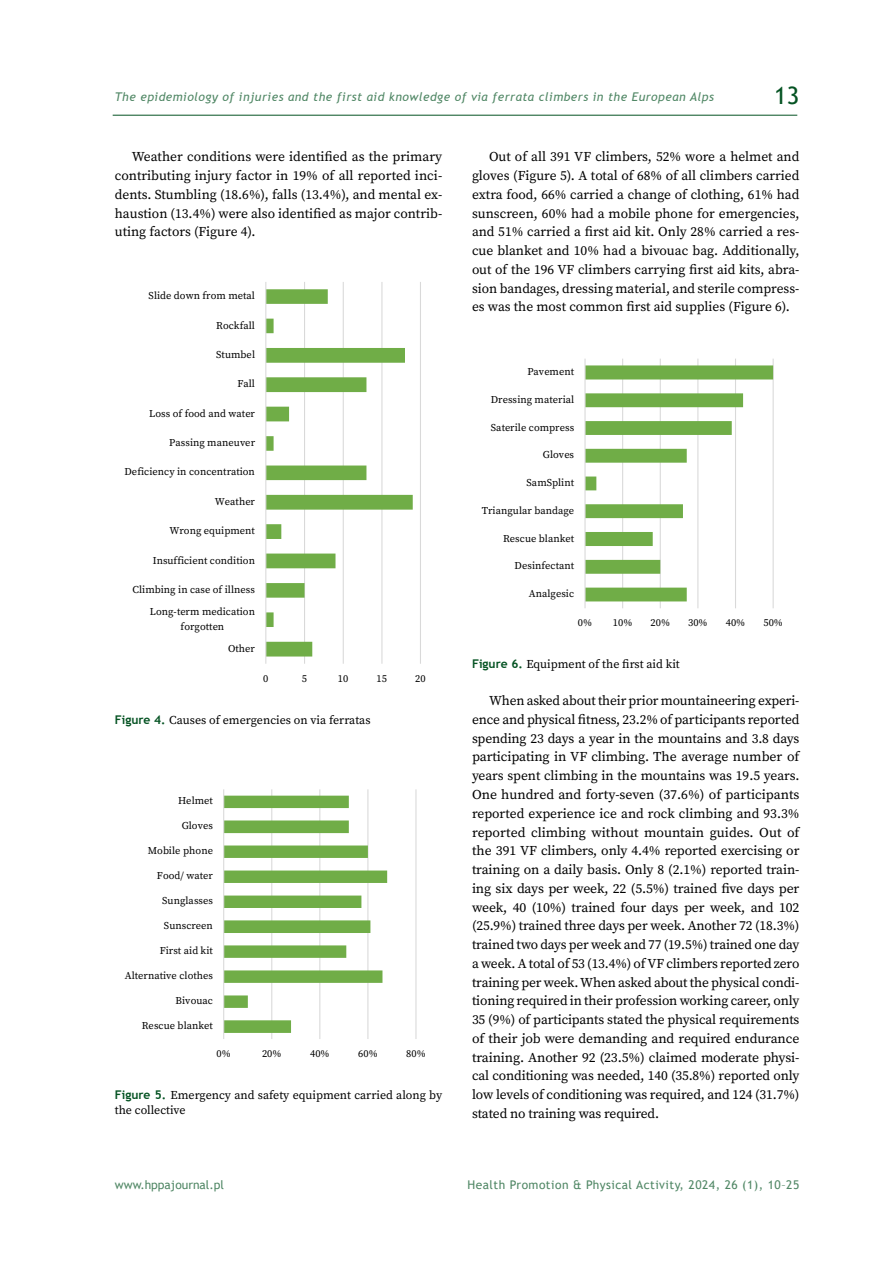
<style>
.page{position:relative;width:893px;height:1263px;background:#fff}
.page>*{position:absolute;margin:0;border:0;box-sizing:border-box;transform-origin:0 0}
.t1{font:24px "Trebuchet MS";color:#055323}
.t2{font:13.5px/18.8px "Source Serif Pro";color:#000;text-align:justify}
.t3{font:12px/15px "Source Serif Pro";color:#000}
.t4{font:italic 12px "Trebuchet MS";letter-spacing:.04em;color:#508765}
.t5{font:12px "Trebuchet MS";letter-spacing:.04em;color:#508765}
.t6{font:12px "Trebuchet MS";color:#508765}
.t7{font:10.5px/14.4px "Source Serif Pro";letter-spacing:.005em;color:#000;text-align:center}
.s1{font-family:"Trebuchet MS";font-weight:700;color:#055323}
</style>
<div class="page">
<hr style="left:113px;top:115px;width:684px;height:1px;background:#055323">
<hr style="left:304px;top:282px;width:1px;height:382px;background:#d9d9d9">
<hr style="left:343px;top:282px;width:1px;height:382px;background:#d9d9d9">
<hr style="left:381px;top:282px;width:1px;height:382px;background:#d9d9d9">
<hr style="left:420px;top:282px;width:1px;height:382px;background:#d9d9d9">
<svg style="left:266px;top:289px;width:147px;height:367px"></svg>
<hr style="left:265px;top:282px;width:1px;height:382px;background:#d9d9d9">
<hr style="left:271px;top:789px;width:1px;height:250px;background:#d9d9d9">
<hr style="left:319px;top:789px;width:1px;height:250px;background:#d9d9d9">
<hr style="left:367px;top:789px;width:1px;height:250px;background:#d9d9d9">
<hr style="left:415px;top:789px;width:1px;height:250px;background:#d9d9d9">
<svg style="left:224px;top:796px;width:163px;height:237px"></svg>
<hr style="left:223px;top:789px;width:1px;height:250px;background:#d9d9d9">
<hr style="left:622px;top:359px;width:1px;height:249px;background:#d9d9d9">
<hr style="left:660px;top:359px;width:1px;height:249px;background:#d9d9d9">
<hr style="left:697px;top:359px;width:1px;height:249px;background:#d9d9d9">
<hr style="left:735px;top:359px;width:1px;height:249px;background:#d9d9d9">
<hr style="left:773px;top:359px;width:1px;height:249px;background:#d9d9d9">
<svg style="left:586px;top:365px;width:187px;height:236px"></svg>
<hr style="left:584px;top:359px;width:2px;height:249px;background:#d9d9d9">
<p class="t4" style="left:115px;top:89px;width:601px">The epidemiology of injuries and the first aid knowledge of via ferrata climbers in the European Alps</p>
<h1 class="t1" style="left:774px;top:80px;width:27px">13</h1>
<p class="t2" style="left:115px;top:148px;width:329px;text-indent:17px">Weather conditions were identified as the primary contributing injury factor in 19% of all reported inci&shy;dents. Stumbling (18.6%), falls (13.4%), and mental ex&shy;haustion (13.4%) were also identified as major contrib&shy;uting factors (Figure 4).</p>
<p class="t7" style="left:149px;top:288px;width:108px">Slide down from metal</p>
<p class="t7" style="left:216px;top:318px;width:40px">Rockfall</p>
<p class="t7" style="left:216px;top:347px;width:40px">Stumbel</p>
<p class="t7" style="left:237px;top:377px;width:19px">Fall</p>
<p class="t7" style="left:149px;top:406px;width:107px">Loss of food and water</p>
<p class="t7" style="left:169px;top:435px;width:87px">Passing maneuver</p>
<p class="t7" style="left:125px;top:465px;width:132px">Deficiency in concentration</p>
<p class="t7" style="left:215px;top:494px;width:42px">Weather</p>
<p class="t7" style="left:169px;top:523px;width:87px">Wrong equipment</p>
<p class="t7" style="left:153px;top:553px;width:104px">Insufficient condition</p>
<p class="t7" style="left:132px;top:582px;width:124px">Climbing in case of illness</p>
<p class="t7" style="left:150px;top:604px;width:107px">Long-term medication forgotten</p>
<p class="t7" style="left:228px;top:641px;width:28px">Other</p>
<p class="t7" style="left:263px;top:671px;width:7px">0</p>
<p class="t7" style="left:302px;top:671px;width:7px">5</p>
<p class="t7" style="left:338px;top:671px;width:12px">10</p>
<p class="t7" style="left:377px;top:671px;width:12px">15</p>
<p class="t7" style="left:415px;top:671px;width:12px">20</p>
<p class="t3" style="left:115px;top:712px;width:257px"><span class="s1">Figure 4.</span> Causes of emergencies on via ferratas</p>
<p class="t7" style="left:178px;top:794px;width:36px">Helmet</p>
<p class="t7" style="left:182px;top:819px;width:33px">Gloves</p>
<p class="t7" style="left:148px;top:844px;width:67px">Mobile phone</p>
<p class="t7" style="left:157px;top:869px;width:58px">Food/ water</p>
<p class="t7" style="left:162px;top:894px;width:52px">Sunglasses</p>
<p class="t7" style="left:164px;top:919px;width:50px">Sunscreen</p>
<p class="t7" style="left:160px;top:944px;width:55px">First aid kit</p>
<p class="t7" style="left:125px;top:968px;width:90px">Alternative clothes</p>
<p class="t7" style="left:176px;top:993px;width:39px">Bivouac</p>
<p class="t7" style="left:142px;top:1018px;width:73px">Rescue blanket</p>
<p class="t7" style="left:217px;top:1046px;width:16px">0%</p>
<p class="t7" style="left:262px;top:1046px;width:21px">20%</p>
<p class="t7" style="left:310px;top:1046px;width:21px">40%</p>
<p class="t7" style="left:358px;top:1046px;width:21px">60%</p>
<p class="t7" style="left:406px;top:1046px;width:21px">80%</p>
<p class="t3" style="left:115px;top:1087px;width:329px"><span class="s1">Figure 5.</span> Emergency and safety equipment carried along by the collective</p>
<p class="t6" style="left:115px;top:1177px;width:111px">www.hppajournal.pl</p>
<p class="t2" style="left:472px;top:148px;width:329px;text-indent:17px">Out of all 391 VF climbers, 52% wore a helmet and gloves (Figure 5). A total of 68% of all climbers carried extra food, 66% carried a change of clothing, 61% had sunscreen, 60% had a mobile phone for emergencies, and 51% carried a first aid kit. Only 28% carried a res&shy;cue blanket and 10% had a bivouac bag. Additionally, out of the 196 VF climbers carrying first aid kits, abra&shy;sion bandages, dressing material, and sterile compress&shy;es was the most common first aid supplies (Figure 6).</p>
<p class="t7" style="left:527px;top:364px;width:48px">Pavement</p>
<p class="t7" style="left:491px;top:392px;width:85px">Dressing material</p>
<p class="t7" style="left:491px;top:420px;width:85px">Saterile compress</p>
<p class="t7" style="left:543px;top:448px;width:33px">Gloves</p>
<p class="t7" style="left:526px;top:475px;width:49px">SamSplint</p>
<p class="t7" style="left:482px;top:503px;width:94px">Triangular bandage</p>
<p class="t7" style="left:503px;top:531px;width:73px">Rescue blanket</p>
<p class="t7" style="left:515px;top:559px;width:61px">Desinfectant</p>
<p class="t7" style="left:529px;top:586px;width:47px">Analgesic</p>
<p class="t7" style="left:578px;top:616px;width:16px">0%</p>
<p class="t7" style="left:613px;top:616px;width:21px">10%</p>
<p class="t7" style="left:651px;top:616px;width:21px">20%</p>
<p class="t7" style="left:688px;top:616px;width:21px">30%</p>
<p class="t7" style="left:726px;top:616px;width:21px">40%</p>
<p class="t7" style="left:763px;top:616px;width:21px">50%</p>
<p class="t3" style="left:472px;top:656px;width:209px"><span class="s1">Figure 6.</span> Equipment of the first aid kit</p>
<p class="t2" style="left:472px;top:691px;width:329px;text-indent:17px">When asked about their prior mountaineering experi&shy;ence and physical fitness, 23.2% of participants reported spending 23 days a year in the mountains and 3.8 days participating in VF climbing. The average number of years spent climbing in the mountains was 19.5 years.<br>One hundred and forty-seven (37.6%) of participants reported experience ice and rock climbing and 93.3% reported climbing without mountain guides. Out of the 391 VF climbers, only 4.4% reported exercising or training on a daily basis. Only 8 (2.1%) reported train&shy;ing six days per week, 22 (5.5%) trained five days per week, 40 (10%) trained four days per week, and 102 (25.9%) trained three days per week. Another 72 (18.3%) trained two days per week and 77 (19.5%) trained one day a week. A total of 53 (13.4%) of VF climbers reported zero training per week. When asked about the physical condi&shy;tioning required in their profession working career, only 35 (9%) of participants stated the physical requirements of their job were demanding and required endurance training. Another 92 (23.5%) claimed moderate physi&shy;cal conditioning was needed, 140 (35.8%) reported only low levels of conditioning was required, and 124 (31.7%) stated no training was required.</p>
<p class="t5" style="left:467px;top:1177px;width:333px">Health Promotion &amp; Physical Activity, 2024, 26 (1), 10–25</p>
</div>
